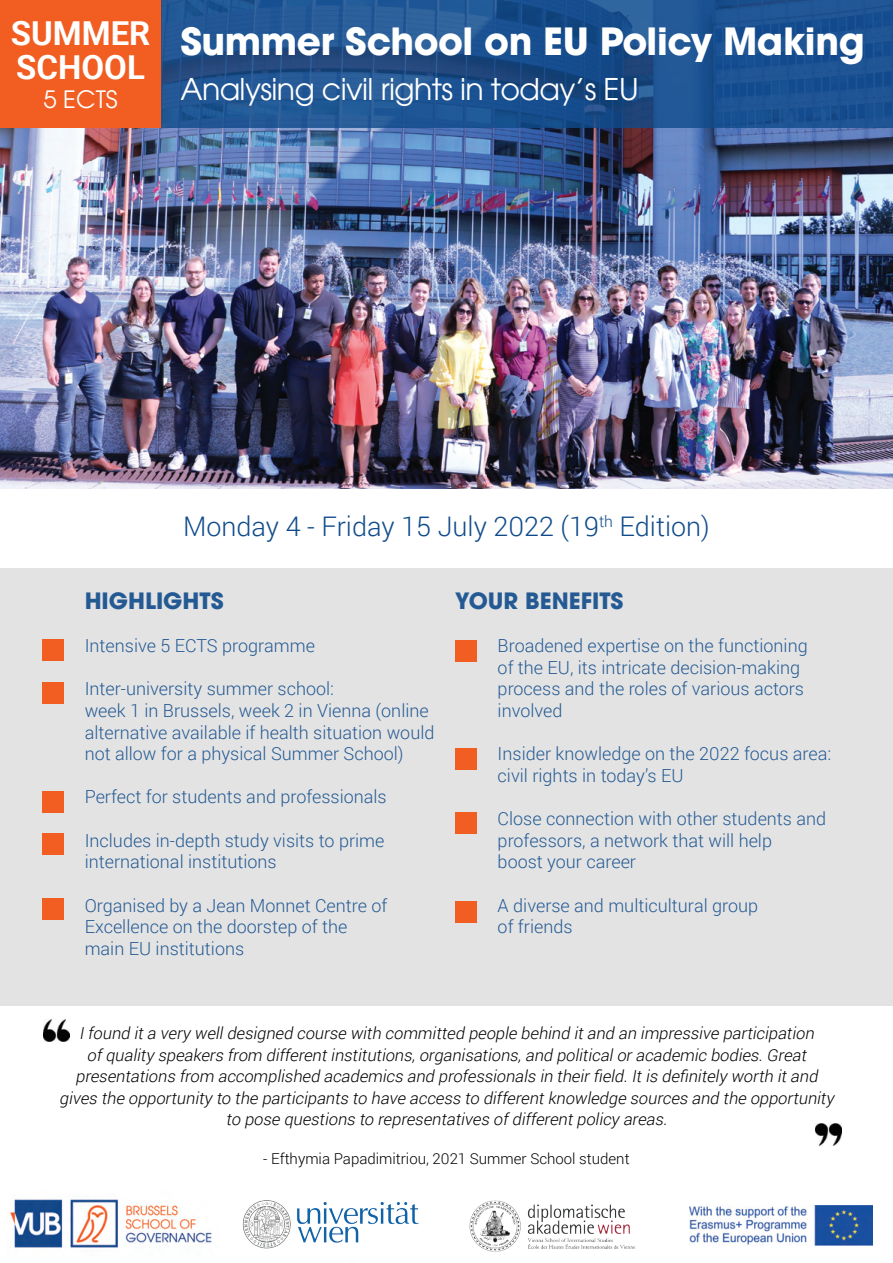
<style>
.page{position:relative;width:893px;height:1263px;background:#fff}
.page>*{position:absolute;margin:0;border:0;box-sizing:border-box;transform-origin:0 0}
.t1{font:700 37.5px "ITC Avant Garde Pro";letter-spacing:-.01em;color:#fff}
.t2{font:700 33px/34.5px "Roboto";color:#fff}
.t3{font:30px "ITC Avant Garde Pro";letter-spacing:-.02em;color:#fff}
.t4{font:300 27px "Roboto";color:#0f4b8b}
.t5{font:24px "ITC Avant Garde Pro";color:#fff}
.t6{font:700 22.5px "ITC Avant Garde Pro";color:#0f4b8b}
.t7{font:300 18px/21.6px "Roboto";color:#0f4b8b}
.t8{font:italic 300 16.5px/21.6px "Roboto";color:#000;text-align:center}
.t9{font:300 15px "Roboto";color:#000}
</style>
<div class="page">
<div style="left:0;top:568px;width:893px;height:438px;background:#e3e3e3"></div>
<img style="left:0;top:128px;width:893px;height:361px">
<div style="left:0;top:0;width:161px;height:128px;background:#f25d21"></div>
<svg style="left:161px;top:0;width:732px;height:128px;background:#1e528f"></svg>
<div style="left:43px;top:639px;width:21px;height:21px;background:#f25d21"></div>
<div style="left:43px;top:682px;width:21px;height:22px;background:#f25d21"></div>
<div style="left:43px;top:791px;width:21px;height:21px;background:#f25d21"></div>
<div style="left:455px;top:640px;width:21px;height:21px;background:#f25d21"></div>
<div style="left:455px;top:748px;width:21px;height:22px;background:#f25d21"></div>
<div style="left:455px;top:812px;width:21px;height:21px;background:#f25d21"></div>
<img style="left:44px;top:1019px;width:25px;height:23px">
<img style="left:816px;top:1123px;width:25px;height:22px">
<div style="left:43px;top:833px;width:21px;height:21px;background:#f25d21"></div>
<div style="left:43px;top:898px;width:21px;height:22px;background:#f25d21"></div>
<div style="left:455px;top:901px;width:21px;height:21px;background:#f25d21"></div>
<img style="left:10px;top:1199px;width:202px;height:49px">
<img style="left:242px;top:1200px;width:177px;height:49px">
<img style="left:469px;top:1200px;width:166px;height:52px">
<img style="left:689px;top:1206px;width:183px;height:39px">
<p class="t2" style="left:11px;top:14px;width:141px">SUMMER<br>SCHOOL</p>
<p class="t5" style="left:43px;top:84px;width:76px">5 ECTS</p>
<p class="t1" style="left:180px;top:16px;width:686px">Summer School on EU Policy Making</p>
<p class="t3" style="left:180px;top:71px;width:460px">Analysing civil rights in today’s EU</p>
<p class="t4" style="left:183px;top:508px;width:528px">Monday 4 - Friday 15 July 2022 (19<sup>th</sup> Edition)</p>
<p class="t6" style="left:85px;top:586px;width:140px">HIGHLIGHTS</p>
<p class="t7" style="left:42px;top:634px;width:274px">• Intensive 5 ECTS programme</p>
<p class="t7" style="left:85px;top:678px;width:351px;text-indent:-43px">• Inter-university summer school:<br>week 1 in Brussels, week 2 in Vienna (online alternative available if health situation would not allow for a physical Summer School)</p>
<p class="t7" style="left:42px;top:786px;width:346px">• Perfect for students and professionals</p>
<p class="t7" style="left:85px;top:829px;width:301px;text-indent:-43px">• Includes in-depth study visits to prime international institutions</p>
<p class="t7" style="left:85px;top:894px;width:304px;text-indent:-43px">• Organised by a Jean Monnet Centre of<br>Excellence on the doorstep of the main EU institutions</p>
<p class="t6" style="left:455px;top:586px;width:170px">YOUR BENEFITS</p>
<p class="t7" style="left:498px;top:634px;width:312px;text-indent:-43px">• Broadened expertise on the functioning of the EU, its intricate decision-making process and the roles of various actors involved</p>
<p class="t7" style="left:498px;top:742px;width:335px;text-indent:-43px">• Insider knowledge on the 2022 focus area: civil rights in today’s EU</p>
<p class="t7" style="left:498px;top:807px;width:330px;text-indent:-43px">• Close connection with other students and professors, a network that will help<br>boost your career</p>
<p class="t7" style="left:498px;top:894px;width:262px;text-indent:-43px">• A diverse and multicultural group of friends</p>
<p class="t8" style="left:59px;top:1022px;width:780px">Ifound ita very welldesigned course with committed people behind itand an impressive participation ofquality speakers from differentinstitutions,organisations,and politicaloracademic bodies.Great presentations from accomplished academics and professionals in theirfield.Itis definitely worth itand gives the opportunity to the participants to have access to differentknowledge sources and the opportunity to pose questions to representatives ofdifferentpolicy areas.</p>
<p class="t9" style="left:263px;top:1148px;width:368px">- Efthymia Papadimitriou, 2021 Summer School student</p>
</div>
